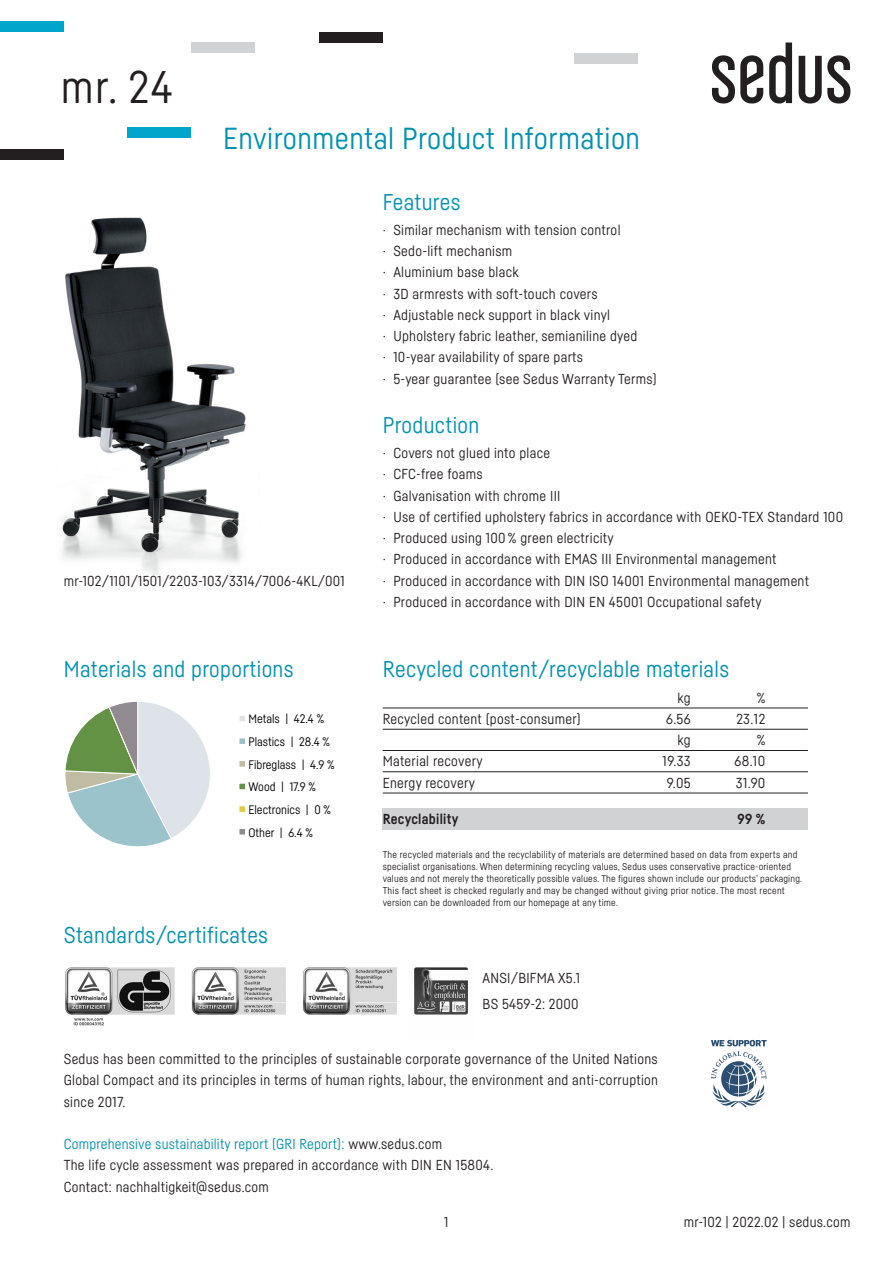
<style>
.page{position:relative;width:893px;height:1263px;background:#fff}
.page>*{position:absolute;margin:0;border:0;box-sizing:border-box;transform-origin:0 0}
.t1{font:45px "Sedus Sans";color:#231f20}
.t2{font:30px "Sedus Sans";letter-spacing:.015em;color:#0091b2}
.t3{font:22.5px "Sedus Sans";letter-spacing:.015em;color:#0091b2}
.t4{font:14.25px/21.3px "Sedus Sans";letter-spacing:.02em;color:#231f20}
.t5{font:700 14.25px "Sedus Sans";letter-spacing:.02em;color:#231f20}
.t6{font:12.15px/22.6px "Sedus Sans";color:#000}
.t7{font:9.75px/12px "Sedus Sans";letter-spacing:.02em;color:#231f20}
.s1{color:#0091b2}
</style>
<div class="page">
<img style="left:62px;top:217px;width:184px;height:357px">
<svg style="left:712px;top:55px;width:51px;height:49px"></svg>
<svg style="left:769px;top:43px;width:23px;height:61px"></svg>
<svg style="left:799px;top:55px;width:51px;height:49px"></svg>
<img style="left:65px;top:967px;width:403px;height:59px">
<div style="left:0;top:21px;width:64px;height:11px;background:#00a5cb"></div>
<div style="left:191px;top:43px;width:64px;height:10px;background:#d1d2d4"></div>
<div style="left:574px;top:53px;width:64px;height:11px;background:#d1d2d4"></div>
<div style="left:128px;top:128px;width:63px;height:10px;background:#00a5cb"></div>
<div style="left:0;top:149px;width:64px;height:10px;background:#231f20"></div>
<div style="left:319px;top:32px;width:64px;height:11px;background:#231f20"></div>
<svg style="left:65px;top:701px;width:181px;height:146px"></svg>
<svg style="left:711px;top:1040px;width:56px;height:67px"></svg>
<div style="left:383px;top:808px;width:425px;height:21px;background:#d1d2d4"></div>
<hr style="left:383px;top:708px;width:425px;height:1px;background:#231f20">
<hr style="left:383px;top:729px;width:425px;height:1px;background:#231f20">
<hr style="left:383px;top:750px;width:425px;height:1px;background:#231f20">
<hr style="left:383px;top:771px;width:425px;height:1px;background:#231f20">
<hr style="left:383px;top:793px;width:425px;height:1px;background:#231f20">
<h1 class="t1" style="left:61px;top:59px;width:114px">mr. 24</h1>
<h2 class="t2" style="left:223px;top:120px;width:418px">Environmental Product Information</h2>
<h3 class="t3" style="left:383px;top:188px;width:79px">Features</h3>
<p class="t4" style="left:383px;top:219px;width:276px">· Similar mechanism with tension control<br>· Sedo-lift mechanism<br>· Aluminium base black<br>· 3D armrests with soft-touch covers<br>· Adjustable neck support in black vinyl<br>· Upholstery fabric leather, semianiline dyed<br>· 10-year availability of spare parts<br>· 5-year guarantee (see Sedus Warranty Terms)</p>
<h3 class="t3" style="left:383px;top:411px;width:98px">Production</h3>
<p class="t4" style="left:64px;top:570px;width:283px">mr-102/1101/1501/2203-103/3314/7006-4KL/001</p>
<h3 class="t3" style="left:64px;top:656px;width:231px">Materials and proportions</h3>
<p class="t6" style="left:248px;top:707px;width:88px">Metals | 42.4 %<br>Plastics | 28.4 %<br>Fibreglass | 4.9 %<br>Wood | 17.9 %<br>Electronics | 0 %<br>Other | 6.4 %</p>
<h3 class="t3" style="left:64px;top:922px;width:206px">Standards/certificates</h3>
<p class="t4" style="left:383px;top:442px;width:462px">· Covers not glued into place<br>· CFC-free foams<br>· Galvanisation with chrome III<br>· Use of certified upholstery fabrics in accordance with OEKO-TEX Standard 100 · Produced using 100 % green electricity<br>· Produced in accordance with EMAS III Environmental management<br>· Produced in accordance with DIN ISO 14001 Environmental management<br>· Produced in accordance with DIN EN 45001 Occupational safety</p>
<h3 class="t3" style="left:383px;top:656px;width:348px">Recycled content/recyclable materials</h3>
<p class="t4" style="left:678px;top:687px;width:15px">kg</p>
<p class="t4" style="left:757px;top:687px;width:10px">%</p>
<p class="t4" style="left:383px;top:708px;width:199px">Recycled content (post-consumer)</p>
<p class="t4" style="left:666px;top:708px;width:26px">6.56</p>
<p class="t4" style="left:736px;top:708px;width:31px">23.12</p>
<p class="t4" style="left:678px;top:729px;width:15px">kg</p>
<p class="t4" style="left:757px;top:729px;width:10px">%</p>
<p class="t4" style="left:383px;top:750px;width:101px">Material recovery</p>
<p class="t4" style="left:663px;top:750px;width:30px">19.33</p>
<p class="t4" style="left:735px;top:750px;width:32px">68.10</p>
<p class="t4" style="left:383px;top:772px;width:94px">Energy recovery</p>
<p class="t4" style="left:667px;top:772px;width:25px">9.05</p>
<p class="t4" style="left:736px;top:772px;width:31px">31.90</p>
<p class="t5" style="left:383px;top:810px;width:77px">Recyclability</p>
<p class="t5" style="left:737px;top:810px;width:29px">99 %</p>
<p class="t7" style="left:383px;top:849px;width:421px">The recycled materials and the recyclability of materials are determined based on data from experts and specialist organisations. When determining recycling values, Sedus uses conservative practice-oriented values and not merely the theoretically possible values. The figures shown include our products’ packaging.<br>This fact sheet is checked regularly and may be changed without giving prior notice. The most recent version can be downloaded from our homepage at any time.</p>
<p class="t4" style="left:483px;top:965px;width:99px;line-height:25.5px">ANSI/BIFMA X5.1<br>BS 5459-2: 2000</p>
<p class="t4" style="left:64px;top:1048px;width:596px;text-align:justify">Sedus has been committed to the principles of sustainable corporate governance of the United Nations Global Compact and its principles in terms of human rights, labour, the environment and anti-corruption since 2017.</p>
<p class="t4" style="left:64px;top:1133px;width:431px"><span class="s1">Comprehensive sustainability report (GRI Report):</span> www.sedus.com<br>The life cycle assessment was prepared in accordance with DIN EN 15804.<br>Contact: nachhaltigkeit@sedus.com</p>
<p class="t4" style="left:444px;top:1211px;width:6px">1</p>
<p class="t4" style="left:684px;top:1211px;width:168px">mr-102 | 2022.02 | sedus.com</p>
</div>
